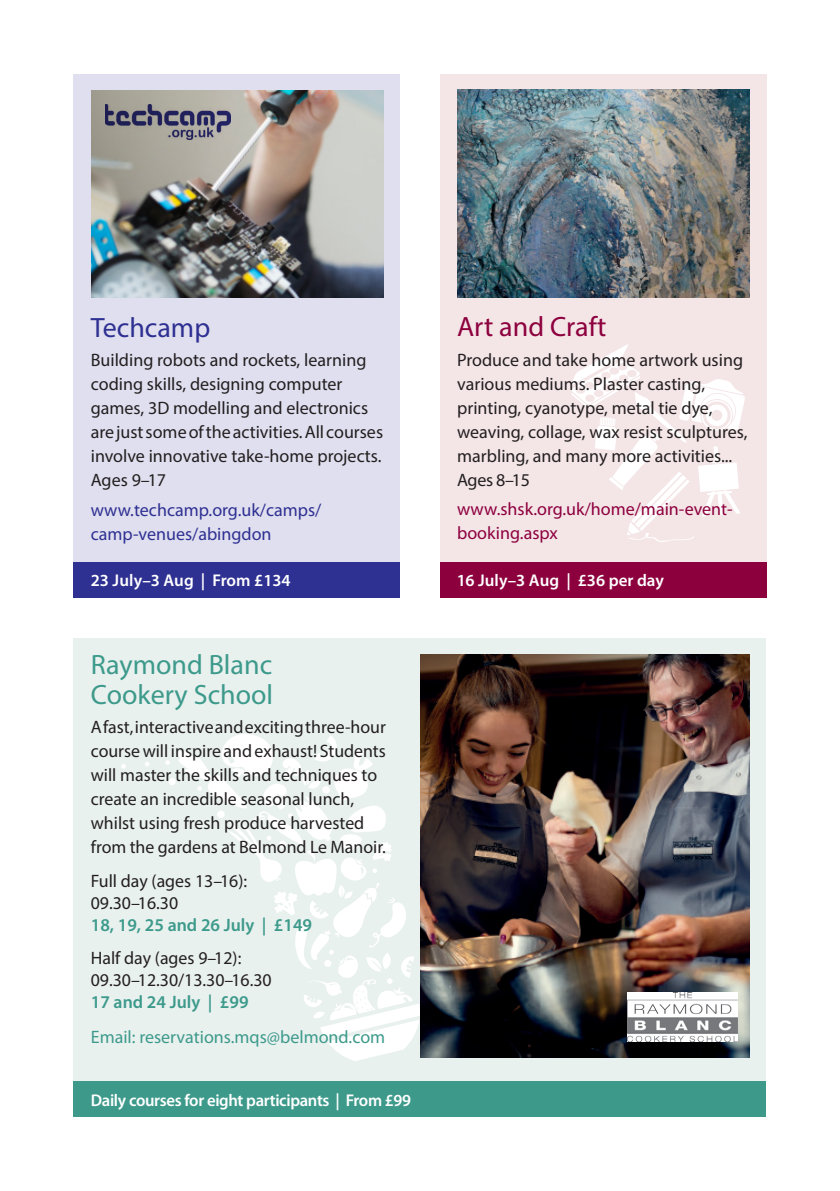
<style>
.page{position:relative;width:840px;height:1191px;background:#fff}
.page>*{position:absolute;margin:0;border:0;box-sizing:border-box;transform-origin:0 0}
.Body_2mm_space{font:28px/30px "Myriad Pro";color:#3d9a8b}
.Body_2mm_space-2{font:28px "Myriad Pro";color:#8d003e}
.Body_2mm_space-3{font:28px "Myriad Pro";color:#2e3092}
.Body_2mm_space-4{font:18px/24px "Myriad Pro";color:#231f20}
.Body_2mm_space-5{font:18px/24px "Myriad Pro";color:#2e3092}
.Body_2mm_space-6{font:18px/24px "Myriad Pro";color:#8d003e}
.Body_2mm_space-7{font:18px "Myriad Pro";color:#3d9a8b}
.Body_2mm_space-8{font:600 17px "Myriad Pro";color:#fff}
.Body_2mm_space-9{font:600 17px "Myriad Pro";letter-spacing:-.02em;color:#fff}
.s1{font-weight:600;color:#3d9a8b}
</style>
<div class="page">
<div style="left:74px;top:74px;width:326px;height:488px;background:#e0dfef"></div>
<div style="left:74px;top:637px;width:691px;height:444px;background:#e9f1ef"></div>
<div style="left:439px;top:74px;width:326px;height:488px;background:#f4e5e7"></div>
<svg style="left:121px;top:764px;width:5px;height:4px"></svg>
<svg style="left:145px;top:762px;width:4px;height:4px"></svg>
<svg style="left:165px;top:734px;width:255px;height:327px"></svg>
<img style="left:420px;top:654px;width:328px;height:403px">
<img style="left:91px;top:91px;width:292px;height:206px">
<img style="left:457px;top:90px;width:291px;height:207px">
<svg style="left:571px;top:344px;width:173px;height:198px"></svg>
<div style="left:74px;top:1081px;width:691px;height:36px;background:#3d9a8b"></div>
<img style="left:627px;top:992px;width:110px;height:49px">
<div style="left:74px;top:562px;width:326px;height:36px;background:#2e3092"></div>
<img style="left:105px;top:105px;width:125px;height:34px">
<div style="left:439px;top:562px;width:326px;height:36px;background:#8d003e"></div>
<p class="Body_2mm_space-2" style="left:457px;top:309px;width:151px">Art and Craft</p>
<p class="Body_2mm_space-4" style="left:457px;top:347px;width:292px">Produce and take home artwork using various mediums. Plaster casting, printing, cyanotype, metal tie dye, weaving, collage, wax resist sculptures, marbling, and many more activities...<br>Ages 8–15</p>
<p class="Body_2mm_space-6" style="left:457px;top:497px;width:277px">www.shsk.org.uk/home/main-event&shy;booking.aspx</p>
<p class="Body_2mm_space-3" style="left:91px;top:310px;width:121px">Techcamp</p>
<p class="Body_2mm_space-4" style="left:91px;top:348px;width:294px">Building robots and rockets, learning coding skills, designing computer games, 3D modelling and electronics are just some of the activities. All courses involve innovative take-home projects.<br>Ages 9–17</p>
<p class="Body_2mm_space-5" style="left:91px;top:497px;width:232px">www.techcamp.org.uk/camps/ camp-venues/abingdon</p>
<p class="Body_2mm_space-8" style="left:91px;top:570px;width:201px">23 July–3 Aug | From £134</p>
<p class="Body_2mm_space-8" style="left:456px;top:570px;width:208px">16 July–3 Aug | £36 per day</p>
<p class="Body_2mm_space" style="left:91px;top:649px;width:184px">Raymond Blanc<br>Cookery School</p>
<p class="Body_2mm_space-4" style="left:91px;top:715px;width:296px">A fast, interactive and exciting three-hour course will inspire and exhaust! Students will master the skills and techniques to create an incredible seasonal lunch, whilst using fresh produce harvested from the gardens at Belmond Le Manoir.</p>
<p class="Body_2mm_space-4" style="left:91px;top:869px;width:223px;line-height:22px">Full day (ages 13–16):<br>09.30–16.30<br><span class="s1">18, 19, 25 and 26 July | £149</span></p>
<p class="Body_2mm_space-4" style="left:91px;top:946px;width:182px;line-height:22px">Half day (ages 9–12):<br>09.30–12.30/13.30–16.30<br><span class="s1">17 and 24 July | £99</span></p>
<p class="Body_2mm_space-7" style="left:91px;top:1026px;width:296px">Email: reservations.mqs@belmond.com</p>
<p class="Body_2mm_space-9" style="left:91px;top:1089px;width:321px">Daily courses for eight participants | From £99</p>
</div>
